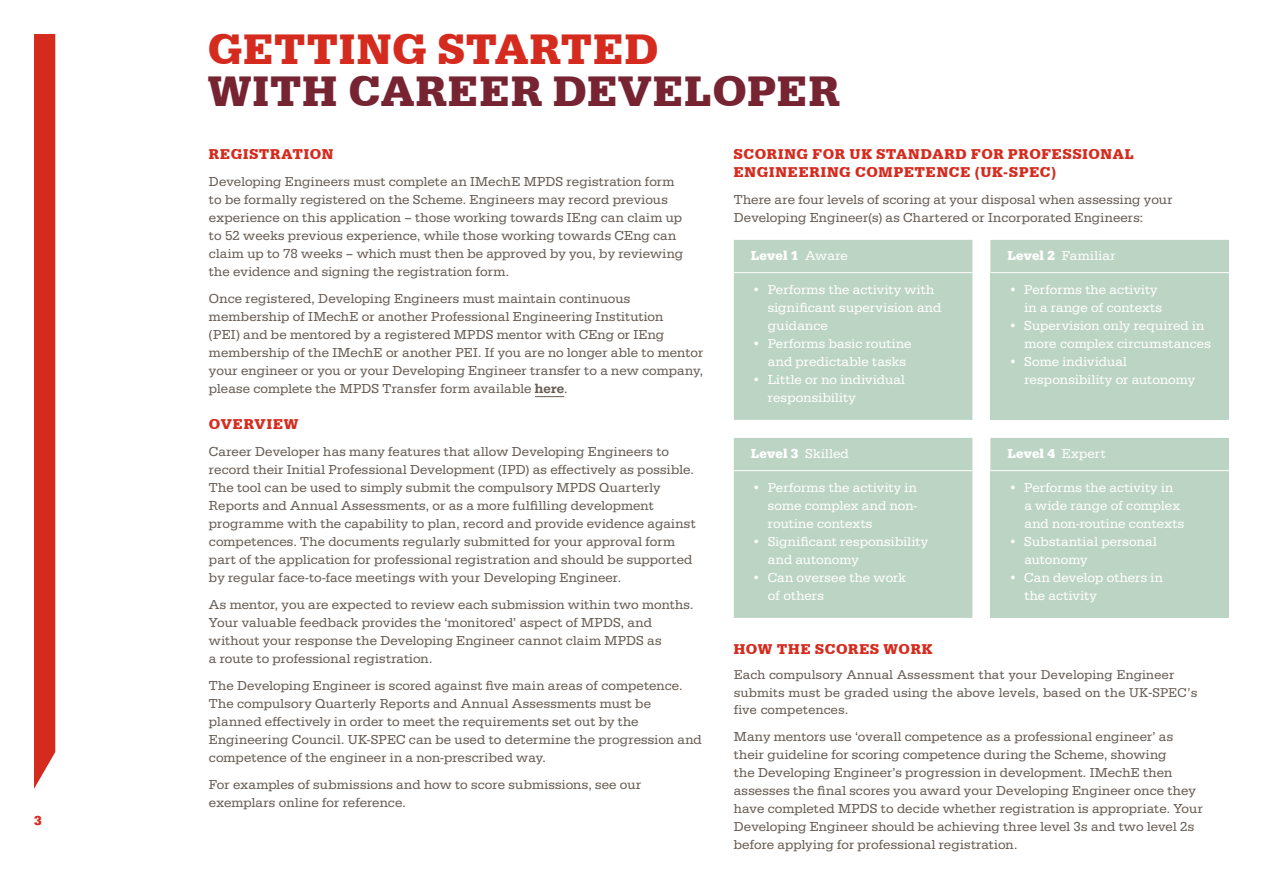
<style>
.page{position:relative;width:1263px;height:893px;background:#fff}
.page>*{position:absolute;margin:0;border:0;box-sizing:border-box;transform-origin:0 0}
.t1{font:900 45px "Serifa BT";letter-spacing:.03em;color:#772432}
.t2{font:900 45px "Serifa BT";letter-spacing:.02em;color:#d52b1e}
.t3{font:900 15px/18px "Serifa BT";letter-spacing:.05em;color:#d52b1e}
.t4{font:13.5px/18px "Serifa";letter-spacing:.01em;color:#675c53}
.t5{font:13.5px/18px "Serifa";letter-spacing:.01em;color:#fff}
.t6{font:13.5px/17.5px "Serifa Std";color:#675c53}
.t7{font:700 13.5px "Serifa";letter-spacing:.01em;color:#fff}
.t8{font:13.5px "Serifa";letter-spacing:.03em;color:#fff}
.t9{font:700 13.5px "Serifa";color:#d52b1e}
.s1{font-family:"Serifa D";font-weight:500}
.s2{font-weight:400}
.s3{font-weight:700}
</style>
<div class="page">
<div style="left:734px;top:240px;width:495px;height:180px;background:#bcd4c3"></div>
<div style="left:990px;top:273px;width:239px;height:147px;background:#bcd4c3"></div>
<hr style="left:734px;top:272px;width:238px;height:1px;background:#fff">
<hr style="left:990px;top:272px;width:239px;height:1px;background:#fff">
<div style="left:734px;top:438px;width:495px;height:180px;background:#bcd4c3"></div>
<div style="left:990px;top:471px;width:239px;height:147px;background:#bcd4c3"></div>
<hr style="left:734px;top:470px;width:238px;height:1px;background:#fff">
<hr style="left:990px;top:470px;width:239px;height:1px;background:#fff">
<svg style="left:535px;top:396px;width:29px;height:1px"></svg>
<div style="left:34px;top:34px;width:21px;height:755px;background:#d52b1e"></div>
<p class="t9" style="left:34px;top:812px;width:9px">3</p>
<h1 class="t2" style="left:208px;top:21px;width:452px">GETTING STARTED</h1>
<h1 class="t1" style="left:208px;top:63px;width:633px">WITH CAREER DEVELOPER</h1>
<p class="t3" style="left:209px;top:144px;width:126px">REGISTRATION</p>
<p class="t4" style="left:209px;top:173px;width:476px">Developing Engineers must complete an IMechE MPDS registration form to be formally registered on the Scheme. Engineers may record previous experience on this application – those working towards IEng can claim up to 52 weeks previous experience, while those working towards CEng can claim up to 78 weeks – which must then be approved by you, by reviewing the evidence and signing the registration form.</p>
<p class="t4" style="left:209px;top:289px;width:496px">Once registered, Developing Engineers must maintain continuous membership of IMechE or another Professional Engineering Institution<br>(PEI) and be mentored by a registered MPDS mentor with CEng or IEng membership of the IMechE or another PEI. If you are no longer able to mentor your engineer or you or your Developing Engineer transfer to a new company, please complete the MPDS Transfer form available <span class="s1">here</span>.</p>
<p class="t3" style="left:209px;top:414px;width:91px">OVERVIEW</p>
<p class="t4" style="left:209px;top:443px;width:488px">Career Developer has many features that allow Developing Engineers to record their Initial Professional Development (IPD) as effectively as possible.<br>The tool can be used to simply submit the compulsory MPDS Quarterly Reports and Annual Assessments, or as a more fulfilling development programme with the capability to plan, record and provide evidence against competences. The documents regularly submitted for your approval form part of the application for professional registration and should be supported by regular face-to-face meetings with your Developing Engineer.</p>
<p class="t4" style="left:209px;top:595px;width:486px">As mentor, you are expected to review each submission within two months.<br>Your valuable feedback provides the ‘monitored’ aspect of MPDS, and without your response the Developing Engineer cannot claim MPDS as<br>a route to professional registration.</p>
<p class="t4" style="left:209px;top:676px;width:494px">The Developing Engineer is scored against five main areas of competence.<br>The compulsory Quarterly Reports and Annual Assessments must be planned effectively in order to meet the requirements set out by the Engineering Council. UK-SPEC can be used to determine the progression and competence of the engineer in a non-prescribed way.</p>
<p class="t4" style="left:209px;top:775px;width:434px">For examples of submissions and how to score submissions, see our exemplars online for reference.</p>
<p class="t3" style="left:734px;top:144px;width:401px">SCORING FOR UK STANDARD FOR PROFESSIONAL<br>ENGINEERING COMPETENCE (UK-SPEC)</p>
<p class="t4" style="left:734px;top:191px;width:440px">There are four levels of scoring at your disposal when assessing your<br>Developing Engineer(s) as Chartered or Incorporated Engineers:</p>
<p class="t7" style="left:751px;top:247px;width:98px">Level 1 <span class="s2">Aware</span></p>
<p class="t8" style="left:1007px;top:248px;width:110px"><span class="s3">Level 2</span> Familiar</p>
<p class="t5" style="left:768px;top:281px;width:175px;text-indent:-16px">• Performs the activity with significant supervision and guidance</p>
<p class="t5" style="left:768px;top:335px;width:145px;text-indent:-16px">• Performs basic routine and predictable tasks</p>
<p class="t5" style="left:768px;top:370px;width:139px;text-indent:-16px">• Little or no individual responsibility</p>
<p class="t5" style="left:1024px;top:280px;width:139px;text-indent:-16px">• Performs the activity in a range of contexts</p>
<p class="t5" style="left:1024px;top:316px;width:188px;text-indent:-16px">• Supervision only required in more complex circumstances</p>
<p class="t5" style="left:1024px;top:352px;width:172px;text-indent:-16px">• Some individual responsibility or autonomy</p>
<p class="t5" style="left:751px;top:444px;width:99px"><span class="s3">Level 3</span> Skilled</p>
<p class="t7" style="left:1007px;top:445px;width:100px">Level 4 <span class="s2">Expert</span></p>
<p class="t5" style="left:768px;top:479px;width:151px;text-align:justify;text-indent:-16px">• Performs the activity in some complex and non&shy;routine contexts</p>
<p class="t5" style="left:768px;top:533px;width:162px;text-indent:-16px">• Significant responsibility and autonomy</p>
<p class="t5" style="left:768px;top:568px;width:140px;text-indent:-16px">• Can oversee the work of others</p>
<p class="t5" style="left:1024px;top:478px;width:161px;text-indent:-16px">• Performs the activity in a wide range of complex and non-routine contexts</p>
<p class="t5" style="left:1024px;top:532px;width:134px;text-indent:-16px">• Substantial personal autonomy</p>
<p class="t5" style="left:1024px;top:568px;width:140px;text-indent:-16px">• Can develop others in the activity</p>
<p class="t3" style="left:734px;top:639px;width:200px">HOW THE SCORES WORK</p>
<p class="t6" style="left:734px;top:666px;width:465px">Each compulsory Annual Assessment that your Developing Engineer submits must be graded using the above levels, based on the UK-SPEC’s five competences.</p>
<p class="t4" style="left:734px;top:728px;width:470px">Many mentors use ‘overall competence as a professional engineer’ as their guideline for scoring competence during the Scheme, showing<br>the Developing Engineer’s progression in development. IMechE then assesses the final scores you award your Developing Engineer once they have completed MPDS to decide whether registration is appropriate. Your Developing Engineer should be achieving three level 3s and two level 2s before applying for professional registration.</p>
</div>
